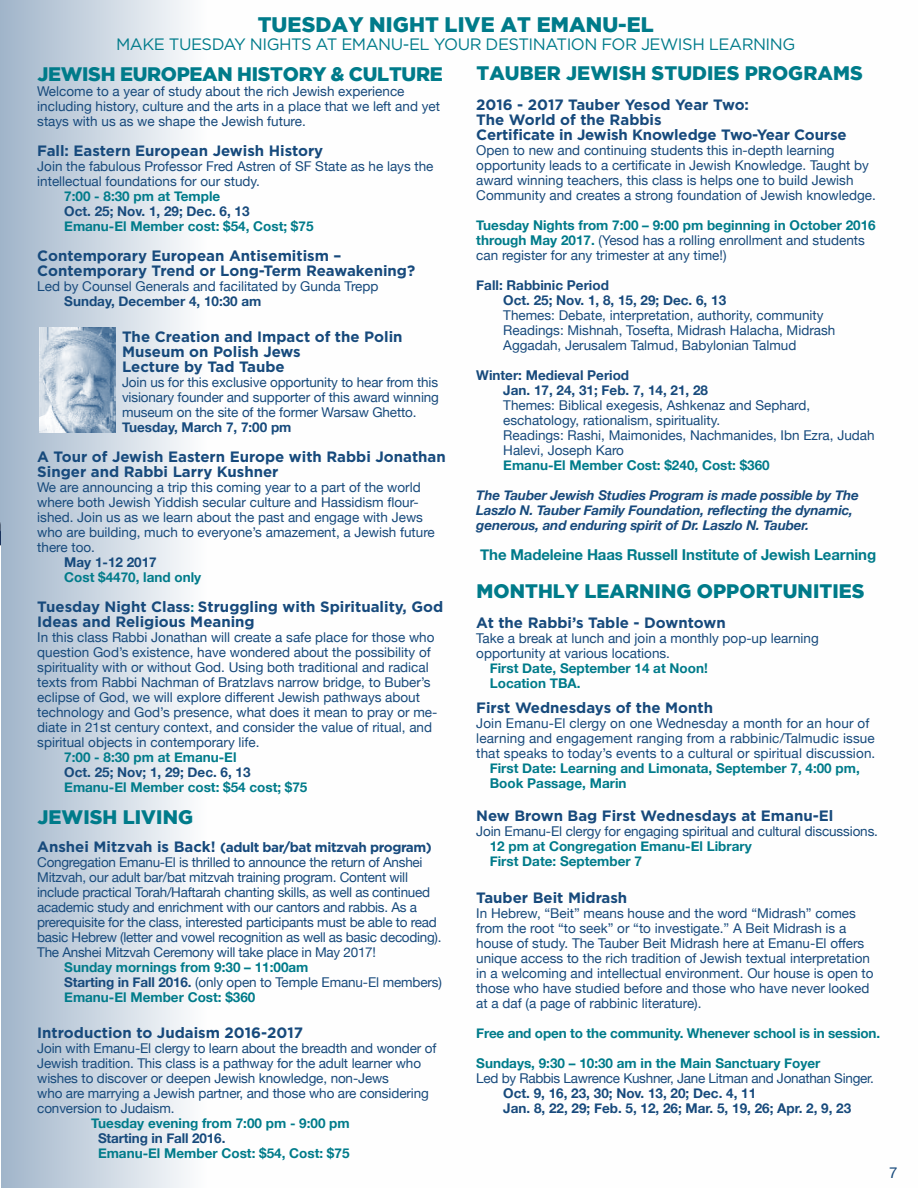
<style>
.page{position:relative;width:918px;height:1188px;background:#fff}
.page>*{position:absolute;margin:0;border:0;box-sizing:border-box;transform-origin:0 0}
.t1{font:900 21px "Gotham";letter-spacing:.005em;color:#007b8a}
.t2{font:900 19.5px "Gotham";letter-spacing:.005em;color:#007b8a}
.t3{font:900 19.5px "Gotham";letter-spacing:-.015em;color:#007b8a}
.t4{font:16.5px "Gotham";letter-spacing:-.03em;color:#007b8a}
.t5{font:700 15px/15px "Gotham";color:#174a7c}
.t6{font:700 15px "Helvetica Neue";letter-spacing:-.01em;color:#007b8a}
.t7{font:15px "Helvetica Neue";color:#174a7c}
.t8{font:13.5px/15px "Helvetica Neue";color:#174a7c}
.t9{font:700 13.5px/15px "Helvetica Neue";color:#007b8a}
.t10{font:13.5px/15px "Helvetica Neue";letter-spacing:-.02em;color:#174a7c}
.t11{font:700 13.5px/15px "Helvetica Neue";color:#174a7c}
.t12{font:italic 700 13.5px/15px "Helvetica Neue";letter-spacing:-.01em;color:#174a7c}
.t13{font:700 13.5px "Gotham";letter-spacing:-.03em;color:#174a7c}
.s1{font-family:"Helvetica Neue";font-size:13.5px;color:#007b8a}
.s2{font-size:15px}
.s3{color:#174a7c}
.s4{font-weight:400;color:#174a7c}
.s5{font-weight:700;color:#007b8a}
</style>
<div class="page">
<svg style="left:0;top:0;width:188px;height:1188px;background:#cad5e1"></svg>
<hr style="left:0;top:544px;width:1px;height:644px;background:#fff">
<img style="left:0;top:205px;width:1px;height:341px">
<img style="left:39px;top:327px;width:76px;height:105px">
<h1 class="t1" style="left:258px;top:13px;width:398px">TUESDAY NIGHT LIVE AT EMANU-EL</h1>
<p class="t4" style="left:116px;top:34px;width:681px">MAKE TUESDAY NIGHTS AT EMANU-EL YOUR DESTINATION FOR JEWISH LEARNING</p>
<h2 class="t3" style="left:37px;top:63px;width:407px">JEWISH EUROPEAN HISTORY &amp; CULTURE</h2>
<p class="t8" style="left:37px;top:84px;width:404px">Welcome to a year of study about the rich Jewish experience including history, culture and the arts in a place that we left and yet stays with us as we shape the Jewish future.</p>
<p class="t5" style="left:37px;top:143px;width:288px">Fall: Eastern European Jewish History</p>
<p class="t8" style="left:37px;top:159px;width:398px">Join the fabulous Professor Fred Astren of SF State as he lays the intellectual foundations for our study.</p>
<p class="t9" style="left:64px;top:189px;width:157px">7:00 - 8:30 pm at Temple</p>
<p class="t11" style="left:64px;top:204px;width:187px">Oct. 25; Nov. 1, 29; Dec. 6, 13</p>
<p class="t9" style="left:64px;top:219px;width:251px">Emanu-El Member cost: $54, Cost; $75</p>
<p class="t5" style="left:37px;top:248px;width:379px">Contemporary European Antisemitism –<br>Contemporary Trend or Long-Term Reawakening?</p>
<p class="t8" style="left:37px;top:279px;width:343px">Led by Counsel Generals and facilitated by Gunda Trepp</p>
<p class="t11" style="left:64px;top:294px;width:199px">Sunday, December 4, 10:30 am</p>
<p class="t5" style="left:122px;top:330px;width:282px">The Creation and Impact of the Polin<br>Museum on Polish Jews<br>Lecture by Tad Taube</p>
<p class="t8" style="left:122px;top:376px;width:319px;text-align:justify">Join us for this exclusive opportunity to hear from this visionary founder and supporter of this award winning museum on the site of the former Warsaw Ghetto.</p>
<p class="t11" style="left:122px;top:420px;width:171px">Tuesday, March 7, 7:00 pm</p>
<p class="t5" style="left:37px;top:450px;width:410px">A Tour of Jewish Eastern Europe with Rabbi Jonathan<br>Singer and Rabbi Larry Kushner</p>
<p class="t8" style="left:37px;top:481px;width:399px">We are announcing a trip this coming year to a part of the world where both Jewish Yiddish secular culture and Hassidism flour&shy;ished. Join us as we learn about the past and engage with Jews who are building, much to everyone’s amazement, a Jewish future there too.</p>
<p class="t11" style="left:64px;top:555px;width:94px">May 1-12 2017</p>
<p class="t9" style="left:64px;top:570px;width:139px">Cost $4470, land only</p>
<p class="t5" style="left:37px;top:600px;width:408px">Tuesday Night Class<span class="s1">:</span> Struggling with Spirituality, God<br>Ideas and Religious Meaning</p>
<p class="t8" style="left:37px;top:631px;width:402px">In this class Rabbi Jonathan will create a safe place for those who question God’s existence, have wondered about the possibility of spirituality with or without God. Using both traditional and radical texts from Rabbi Nachman of Bratzlavs narrow bridge, to Buber’s eclipse of God, we will explore different Jewish pathways about technology and God’s presence, what does it mean to pray or me&shy;diate in 21st century context, and consider the value of ritual, and spiritual objects in contemporary life.</p>
<p class="t9" style="left:64px;top:750px;width:174px">7:00 - 8:30 pm at Emanu-El</p>
<p class="t11" style="left:64px;top:765px;width:188px">Oct. 25; Nov; 1, 29; Dec. 6, 13</p>
<p class="t9" style="left:64px;top:780px;width:245px">Emanu-El Member cost: $54 cost; $75</p>
<h2 class="t2" style="left:37px;top:806px;width:157px">JEWISH LIVING</h2>
<p class="t13" style="left:37px;top:838px;width:396px"><span class="s2">Anshei Mitzvah is Back!</span> (adult bar/bat mitzvah program)</p>
<p class="t10" style="left:37px;top:855px;width:406px">Congregation Emanu-El is thrilled to announce the return of Anshei Mitzvah, our adult bar/bat mitzvah training program. Content will include practical Torah/Haftarah chanting skills, as well as continued academic study and enrichment with our cantors and rabbis. As a prerequisite for the class, interested participants must be able to read basic Hebrew (letter and vowel recognition as well as basic decoding).<br>The Anshei Mitzvah Ceremony will take place in May 2017!</p>
<p class="t9" style="left:64px;top:960px;width:379px">Sunday mornings from 9:30 – 11:00am<br><span class="s3">Starting in Fall 2016.</span> <span class="s4">(only open to Temple Emanu-El members)<br></span>Emanu-El Member Cost: $360</p>
<p class="t5" style="left:37px;top:1025px;width:267px">Introduction to Judaism 2016-2017</p>
<p class="t8" style="left:37px;top:1042px;width:401px">Join with Emanu-El clergy to learn about the breadth and wonder of Jewish tradition. This class is a pathway for the adult learner who wishes to discover or deepen Jewish knowledge, non-Jews<br>who are marrying a Jewish partner, and those who are considering conversion to Judaism.</p>
<p class="t9" style="left:91px;top:1116px;width:260px">Tuesday evening from 7:00 pm - 9:00 pm</p>
<p class="t11" style="left:98px;top:1131px;width:129px">Starting in Fall 2016.</p>
<p class="t9" style="left:98px;top:1146px;width:253px">Emanu-El Member Cost: $54, Cost: $75</p>
<h2 class="t2" style="left:476px;top:62px;width:388px">TAUBER JEWISH STUDIES PROGRAMS</h2>
<p class="t5" style="left:476px;top:97px;width:372px">2016 - 2017 Tauber Yesod Year Two:<br>The World of the Rabbis<br>Certificate in Jewish Knowledge Two-Year Course</p>
<p class="t8" style="left:476px;top:144px;width:401px">Open to new and continuing students this in-depth learning opportunity leads to a certificate in Jewish Knowledge. Taught by award winning teachers, this class is helps one to build Jewish Community and creates a strong foundation of Jewish knowledge.</p>
<p class="t8" style="left:476px;top:219px;width:401px"><span class="s5">Tuesday Nights from 7:00 – 9:00 pm beginning in October 2016 through May 2017.</span> (Yesod has a rolling enrollment and students can register for any trimester at any time!)</p>
<p class="t11" style="left:503px;top:278px;width:224px;text-indent:-27px">Fall: Rabbinic Period<br>Oct. 25; Nov. 1, 8, 15, 29; Dec. 6, 13</p>
<p class="t8" style="left:503px;top:309px;width:334px">Themes: Debate, interpretation, authority, community<br>Readings: Mishnah, Tosefta, Midrash Halacha, Midrash<br>Aggadah, Jerusalem Talmud, Babylonian Talmud</p>
<p class="t11" style="left:503px;top:368px;width:206px;text-indent:-27px">Winter: Medieval Period<br>Jan. 17, 24, 31; Feb. 7, 14, 21, 28</p>
<p class="t8" style="left:503px;top:399px;width:373px">Themes: Biblical exegesis, Ashkenaz and Sephard, eschatology, rationalism, spirituality.<br>Readings: Rashi, Maimonides, Nachmanides, Ibn Ezra, Judah Halevi, Joseph Karo</p>
<p class="t9" style="left:503px;top:458px;width:268px">Emanu-El Member Cost: $240, Cost: $360</p>
<p class="t12" style="left:476px;top:488px;width:384px">The Tauber Jewish Studies Program is made possible by The<br>Laszlo N. Tauber Family Foundation, reflecting the dynamic, generous, and enduring spirit of Dr. Laszlo N. Tauber.</p>
<p class="t6" style="left:480px;top:543px;width:397px">The Madeleine Haas Russell Institute of Jewish Learning</p>
<h2 class="t2" style="left:476px;top:580px;width:390px">MONTHLY LEARNING OPPORTUNITIES</h2>
<p class="t5" style="left:476px;top:615px;width:251px">At the Rabbi’s Table - Downtown</p>
<p class="t8" style="left:476px;top:632px;width:344px">Take a break at lunch and join a monthly pop-up learning opportunity at various locations.</p>
<p class="t9" style="left:490px;top:661px;width:220px">First Date, September 14 at Noon!<br>Location TBA.</p>
<p class="t5" style="left:476px;top:700px;width:238px">First Wednesdays of the Month</p>
<p class="t8" style="left:476px;top:716px;width:401px">Join Emanu-El clergy on one Wednesday a month for an hour of learning and engagement ranging from a rabbinic/Talmudic issue that speaks to today’s events to a cultural or spiritual discussion.</p>
<p class="t9" style="left:490px;top:761px;width:371px">First Date: Learning and Limonata, September 7, 4:00 pm,<br>Book Passage, Marin</p>
<p class="t5" style="left:476px;top:808px;width:359px">New Brown Bag First Wednesdays at Emanu-El</p>
<p class="t8" style="left:476px;top:824px;width:403px">Join Emanu-El clergy for engaging spiritual and cultural discussions.</p>
<p class="t9" style="left:490px;top:839px;width:263px">12 pm at Congregation Emanu-El Library<br>First Date: September 7</p>
<p class="t5" style="left:476px;top:890px;width:153px">Tauber Beit Midrash</p>
<p class="t8" style="left:476px;top:906px;width:399px">In Hebrew, “Beit” means house and the word “Midrash” comes from the root “to seek” or “to investigate.” A Beit Midrash is a house of study. The Tauber Beit Midrash here at Emanu-El offers unique access to the rich tradition of Jewish textual interpretation in a welcoming and intellectual environment. Our house is open to those who have studied before and those who have never looked at a daf (a page of rabbinic literature).</p>
<p class="t9" style="left:476px;top:1026px;width:405px">Free and open to the community. Whenever school is in session.</p>
<p class="t9" style="left:476px;top:1056px;width:346px">Sundays, 9:30 – 10:30 am in the Main Sanctuary Foyer</p>
<p class="t10" style="left:476px;top:1071px;width:399px">Led by Rabbis Lawrence Kushner, Jane Litman and Jonathan Singer.</p>
<p class="t11" style="left:503px;top:1086px;width:349px">Oct. 9, 16, 23, 30; Nov. 13, 20; Dec. 4, 11<br>Jan. 8, 22, 29; Feb. 5, 12, 26; Mar. 5, 19, 26; Apr. 2, 9, 23</p>
<p class="t7" style="left:889px;top:1161px;width:10px">7</p>
</div>
